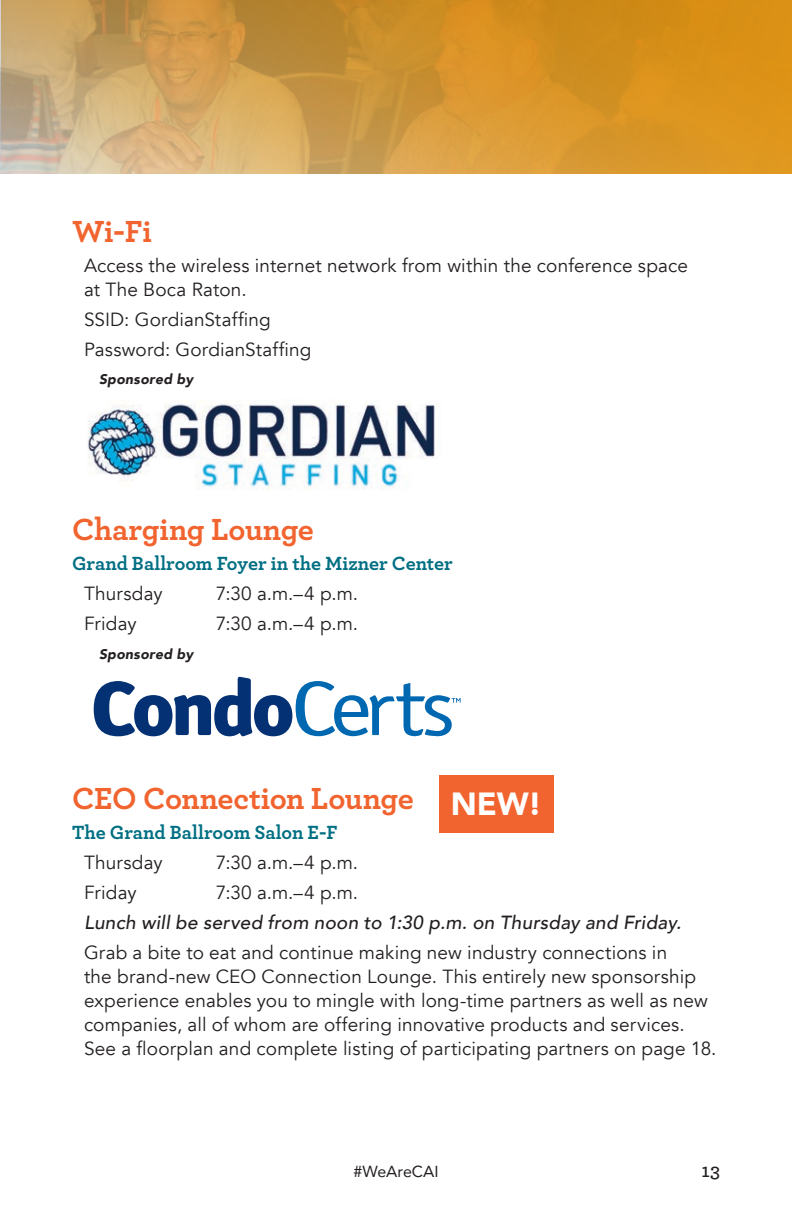
<style>
.page{position:relative;width:792px;height:1224px;background:#fff}
.page>*{position:absolute;margin:0;border:0;box-sizing:border-box;transform-origin:0 0}
.CEO_H2_general_info{font:700 32px "Archer";letter-spacing:-.015em;color:#f2642f}
.CEO_H2_general_info-2{font:900 32px "Avenir";color:#fff}
.CEO_H3_subs{font:700 20px "Archer";letter-spacing:-.005em;color:#006f83}
.t1{font:600 20px "Archer";color:#231f20}
.CEO_body_copy{font:19px/24px "Avenir";letter-spacing:.01em;color:#231f20}
.CEO_body_copy-2{font:italic 500 19px "Avenir";letter-spacing:.01em;color:#231f20}
.t2{font:16px "Avenir";color:#231f20}
.CEO_sponsored_by{font:italic 900 14px "Avenir";letter-spacing:.02em;color:#231f20}
</style>
<div class="page">
<img style="left:0;top:0;width:792px;height:174px">
<img style="left:87px;top:403px;width:348px;height:87px">
<svg style="left:94px;top:677px;width:367px;height:59px"></svg>
<div style="left:439px;top:775px;width:115px;height:58px;background:#f2642f"></div>
<p class="CEO_H2_general_info" style="left:72px;top:206px;width:82px">Wi-Fi</p>
<p class="CEO_body_copy" style="left:84px;top:253px;width:606px">Access the wireless internet network from within the conference space at The Boca Raton.</p>
<p class="CEO_body_copy" style="left:84px;top:307px;width:188px">SSID: GordianStaffing</p>
<p class="CEO_body_copy" style="left:84px;top:337px;width:229px">Password: GordianStaffing</p>
<p class="CEO_sponsored_by" style="left:99px;top:368px;width:96px">Sponsored by</p>
<p class="CEO_H2_general_info" style="left:72px;top:504px;width:243px">Charging Lounge</p>
<p class="CEO_H3_subs" style="left:72px;top:548px;width:382px">Grand Ballroom Foyer in the Mizner Center</p>
<p class="CEO_body_copy" style="left:84px;top:582px;width:80px">Thursday</p>
<p class="CEO_body_copy" style="left:216px;top:582px;width:144px">7:30 a.m.–4 p.m.</p>
<p class="CEO_body_copy" style="left:84px;top:612px;width:54px">Friday</p>
<p class="CEO_body_copy" style="left:216px;top:612px;width:144px">7:30 a.m.–4 p.m.</p>
<p class="CEO_sponsored_by" style="left:99px;top:643px;width:96px">Sponsored by</p>
<p class="CEO_H2_general_info" style="left:72px;top:773px;width:343px">CEO Connection Lounge</p>
<p class="CEO_H3_subs" style="left:72px;top:817px;width:267px">The Grand Ballroom Salon E-F</p>
<p class="CEO_body_copy" style="left:84px;top:851px;width:80px">Thursday</p>
<p class="CEO_body_copy" style="left:216px;top:851px;width:144px">7:30 a.m.–4 p.m.</p>
<p class="CEO_body_copy" style="left:84px;top:881px;width:54px">Friday</p>
<p class="CEO_body_copy" style="left:216px;top:881px;width:144px">7:30 a.m.–4 p.m.</p>
<p class="CEO_body_copy-2" style="left:84px;top:911px;width:599px">Lunch will be served from noon to 1:30 p.m. on Thursday and Friday.</p>
<p class="CEO_body_copy" style="left:84px;top:941px;width:634px">Grab a bite to eat and continue making new industry connections in<br>the brand-new CEO Connection Lounge. This entirely new sponsorship experience enables you to mingle with long-time partners as well as new companies, all of whom are offering innovative products and services.<br>See a floorplan and complete listing of participating partners on page 18.</p>
<p class="CEO_H2_general_info-2" style="left:451px;top:777px;width:92px">NEW!</p>
<p class="t2" style="left:354px;top:1159px;width:87px">#WeAreCAI</p>
<p class="t1" style="left:702px;top:1155px;width:20px">13</p>
</div>
